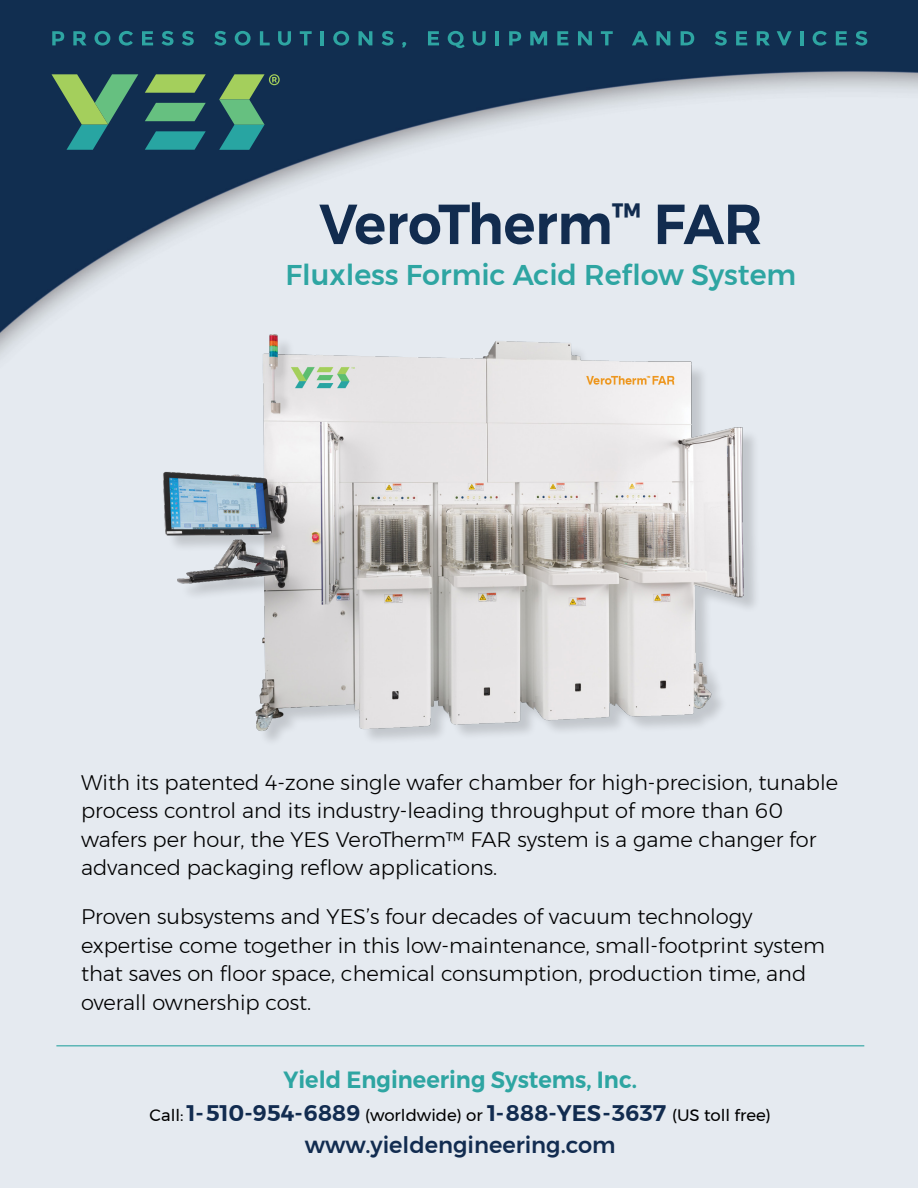
<style>
.page{position:relative;width:918px;height:1188px;background:#fff}
.page>*{position:absolute;margin:0;border:0;box-sizing:border-box;transform-origin:0 0}
.t1{font:600 56.4px "Montserrat";color:#122c4f;scale:.94 1}
.t2{font:500 28.5px "Montserrat";color:#2ea5a2}
.t3{font:600 23.4px "Montserrat";color:#2ea5a2;scale:.96 1}
.t4{font:500 22.5px "Montserrat";color:#122c50}
.t5{font:300 21px/28.5px "Montserrat";color:#000}
.t6{font:16.5px "Montserrat";color:#000}
.s1{font-weight:600;font-size:22.5px;color:#122c50}
</style>
<div class="page">
<img style="left:0;top:0;width:918px;height:1188px">
<hr style="left:56px;top:1045px;width:808px;height:1px;background:#2ea5a2">
<img style="left:155px;top:323px;width:610px;height:427px">
<svg style="left:52px;top:31px;width:12px;height:14px"></svg>
<svg style="left:73px;top:31px;width:14px;height:14px"></svg>
<svg style="left:95px;top:31px;width:15px;height:15px"></svg>
<svg style="left:119px;top:31px;width:14px;height:15px"></svg>
<svg style="left:142px;top:31px;width:11px;height:14px"></svg>
<svg style="left:162px;top:31px;width:12px;height:15px"></svg>
<svg style="left:182px;top:31px;width:12px;height:15px"></svg>
<svg style="left:214px;top:31px;width:12px;height:15px"></svg>
<svg style="left:235px;top:31px;width:16px;height:15px"></svg>
<svg style="left:260px;top:31px;width:10px;height:14px"></svg>
<svg style="left:278px;top:31px;width:13px;height:15px"></svg>
<svg style="left:300px;top:31px;width:12px;height:14px"></svg>
<hr style="left:321px;top:31px;width:3px;height:14px;background:#2ea5a2">
<svg style="left:333px;top:31px;width:16px;height:15px"></svg>
<svg style="left:359px;top:31px;width:13px;height:14px"></svg>
<svg style="left:382px;top:31px;width:12px;height:15px"></svg>
<svg style="left:402px;top:42px;width:4px;height:5px"></svg>
<svg style="left:428px;top:31px;width:11px;height:14px"></svg>
<svg style="left:448px;top:31px;width:17px;height:17px"></svg>
<svg style="left:473px;top:31px;width:13px;height:15px"></svg>
<hr style="left:496px;top:31px;width:3px;height:14px;background:#2ea5a2">
<svg style="left:509px;top:31px;width:12px;height:14px"></svg>
<svg style="left:530px;top:31px;width:17px;height:14px"></svg>
<svg style="left:557px;top:31px;width:11px;height:14px"></svg>
<svg style="left:578px;top:31px;width:14px;height:14px"></svg>
<svg style="left:601px;top:31px;width:12px;height:14px"></svg>
<svg style="left:632px;top:31px;width:16px;height:14px"></svg>
<svg style="left:656px;top:31px;width:14px;height:14px"></svg>
<svg style="left:681px;top:31px;width:13px;height:14px"></svg>
<svg style="left:715px;top:31px;width:12px;height:15px"></svg>
<svg style="left:736px;top:31px;width:11px;height:14px"></svg>
<svg style="left:757px;top:31px;width:13px;height:14px"></svg>
<svg style="left:777px;top:31px;width:15px;height:14px"></svg>
<hr style="left:800px;top:31px;width:3px;height:14px;background:#2ea5a2">
<svg style="left:813px;top:31px;width:14px;height:15px"></svg>
<svg style="left:836px;top:31px;width:11px;height:14px"></svg>
<svg style="left:855px;top:31px;width:12px;height:15px"></svg>
<svg style="left:52px;top:74px;width:86px;height:76px;background:#3d7162"></svg>
<svg style="left:145px;top:74px;width:61px;height:19px"></svg>
<svg style="left:145px;top:103px;width:61px;height:18px"></svg>
<svg style="left:145px;top:131px;width:61px;height:19px"></svg>
<svg style="left:219px;top:74px;width:61px;height:76px;background:#3c7567"></svg>
<h1 class="t1" style="left:319px;top:179px;width:473px">VeroTherm<sup>™</sup> FAR</h1>
<h2 class="t2" style="left:286px;top:252px;width:512px">Fluxless Formic Acid Reflow System</h2>
<p class="t5" style="left:81px;top:768px;width:759px">With its patented 4-zone single wafer chamber for high-precision, tunable process control and its industry-leading throughput of more than 60 wafers per hour, the YES VeroTherm™ FAR system is a game changer for advanced packaging reflow applications.</p>
<p class="t5" style="left:81px;top:902px;width:746px">Proven subsystems and YES’s four decades of vacuum technology expertise come together in this low-maintenance, small-footprint system that saves on floor space, chemical consumption, production time, and overall ownership cost.</p>
<p class="t3" style="left:284px;top:1061px;width:370px">Yield Engineering Systems, Inc.</p>
<p class="t6" style="left:150px;top:1103px;width:623px">Call: <span class="s1">1-510-954-6889</span> (worldwide) or <span class="s1">1-888-YES-3637</span> (US toll free)</p>
<p class="t4" style="left:305px;top:1127px;width:312px">www.yieldengineering.com</p>
</div>
